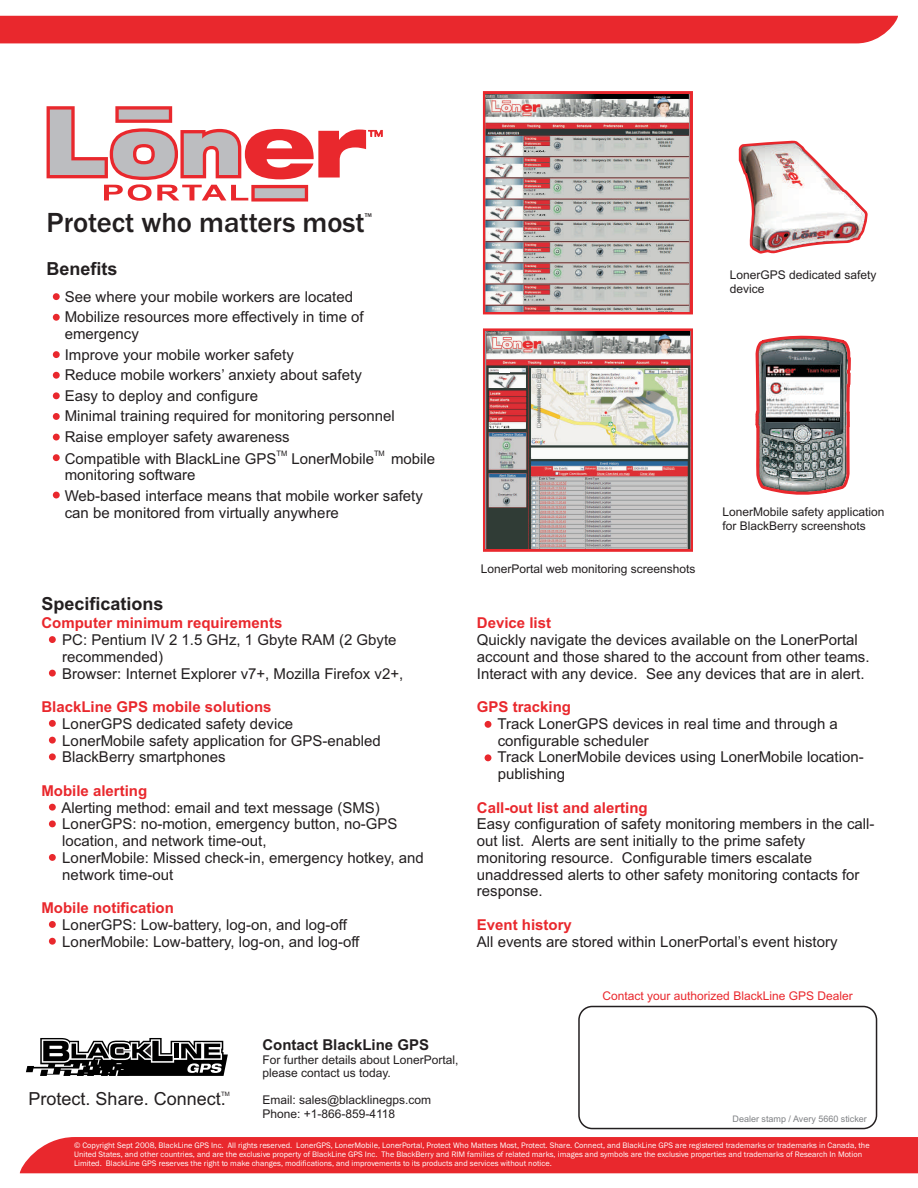
<style>
.page{position:relative;width:918px;height:1188px;background:#fff}
.page>*{position:absolute;margin:0;border:0;box-sizing:border-box;transform-origin:0 0}
.t1{font:500 28.65px "Franklin Gothic";color:#231f20}
.t2{font:700 18px "Arial";color:#231f20}
.t3{font:18px "Arial";color:#231f20}
.t4{font:15px/16.8px "Arial";color:#231f20}
.t5{font:700 15px "Arial";color:#e9282d}
.t6{font:700 15px "Arial";color:#231f20}
.t7{font:12px/13.4px "Arial";color:#231f20}
.t8{font:12px "Arial";color:#e9282d}
.t9{font:9px "Arial";color:#808285}
.t10{font:8.25px/9.3px "Franklin Gothic";color:#fff}
.t11{font:7.5px "Arial";color:#231f20}
.t12{font:6px "Arial";color:#231f20}
.t13{font:500 5.55px "Franklin Gothic";color:#231f20}
</style>
<div class="page">
<div style="left:20px;top:1137px;width:898px;height:36px;background:#e9282d"></div>
<div style="left:0;top:16px;width:898px;height:27px;background:#e9282d"></div>
<svg style="left:47px;top:106px;width:336px;height:96px"></svg>
<div style="left:483px;top:328px;width:210px;height:224px;border:6px solid #e9282d"></div>
<img style="left:486px;top:331px;width:204px;height:218px">
<svg style="left:755px;top:335px;width:96px;height:160px"></svg>
<img style="left:758px;top:338px;width:90px;height:154px">
<img style="left:765px;top:365px;width:76px;height:58px">
<img style="left:766px;top:366px;width:73px;height:56px">
<svg style="left:738px;top:140px;width:130px;height:114px"></svg>
<img style="left:741px;top:143px;width:124px;height:108px">
<div style="left:485px;top:721px;width:6px;height:7px;background:#e9282d;border-radius:50%"></div>
<div style="left:485px;top:754px;width:6px;height:7px;background:#e9282d;border-radius:50%"></div>
<div style="left:49px;top:720px;width:7px;height:7px;background:#e9282d;border-radius:50%"></div>
<div style="left:49px;top:737px;width:7px;height:7px;background:#e9282d;border-radius:50%"></div>
<div style="left:49px;top:753px;width:7px;height:7px;background:#e9282d;border-radius:50%"></div>
<div style="left:49px;top:804px;width:7px;height:7px;background:#e9282d;border-radius:50%"></div>
<div style="left:49px;top:820px;width:7px;height:7px;background:#e9282d;border-radius:50%"></div>
<div style="left:49px;top:636px;width:7px;height:7px;background:#e9282d;border-radius:50%"></div>
<div style="left:49px;top:670px;width:7px;height:7px;background:#e9282d;border-radius:50%"></div>
<div style="left:49px;top:921px;width:7px;height:7px;background:#e9282d;border-radius:50%"></div>
<div style="left:49px;top:938px;width:7px;height:7px;background:#e9282d;border-radius:50%"></div>
<div style="left:49px;top:854px;width:7px;height:7px;background:#e9282d;border-radius:50%"></div>
<div style="left:578px;top:1006px;width:299px;height:123px;border:1px solid #231f20;border-radius:13px"></div>
<div style="left:53px;top:293px;width:7px;height:7px;background:#e9282d;border-radius:50%"></div>
<div style="left:53px;top:314px;width:7px;height:7px;background:#e9282d;border-radius:50%"></div>
<div style="left:53px;top:351px;width:7px;height:7px;background:#e9282d;border-radius:50%"></div>
<div style="left:53px;top:413px;width:7px;height:7px;background:#e9282d;border-radius:50%"></div>
<div style="left:53px;top:434px;width:7px;height:7px;background:#e9282d;border-radius:50%"></div>
<div style="left:53px;top:372px;width:7px;height:7px;background:#e9282d;border-radius:50%"></div>
<div style="left:53px;top:492px;width:7px;height:6px;background:#e9282d;border-radius:50%"></div>
<div style="left:53px;top:454px;width:7px;height:7px;background:#e9282d;border-radius:50%"></div>
<div style="left:53px;top:392px;width:7px;height:7px;background:#e9282d;border-radius:50%"></div>
<svg style="left:26px;top:1038px;width:202px;height:38px"></svg>
<svg style="left:482px;top:91px;width:211px;height:224px;background:#e35155"></svg>
<img style="left:486px;top:94px;width:204px;height:217px">
<img style="left:524px;top:151px;width:22px;height:2px">
<img style="left:524px;top:172px;width:22px;height:3px">
<img style="left:524px;top:193px;width:22px;height:3px">
<img style="left:525px;top:214px;width:21px;height:3px">
<img style="left:524px;top:235px;width:22px;height:3px">
<img style="left:524px;top:256px;width:22px;height:3px">
<img style="left:525px;top:278px;width:21px;height:2px">
<img style="left:524px;top:299px;width:22px;height:2px">
<svg style="left:499px;top:369px;width:11px;height:3px"></svg>
<hr style="left:489px;top:426px;width:19px;height:3px;background:#fff">
<img style="left:489px;top:426px;width:22px;height:2px">
<h1 class="t1" style="left:47px;top:212px;width:320px">Protect who matters most</h1>
<p class="t13" style="left:365px;top:213px;width:9px">TM</p>
<p class="t2" style="left:47px;top:262px;width:73px">Benefits</p>
<p class="t4" style="left:65px;top:287px;width:301px;line-height:20.5px">See where your mobile workers are located<br>Mobilize resources more effectively in time of</p>
<p class="t4" style="left:65px;top:325px;width:332px;line-height:20.5px">emergency<br>Improve your mobile worker safety<br>Reduce mobile workers’ anxiety about safety Easy to deploy and configure<br>Minimal training required for monitoring personnel Raise employer safety awareness</p>
<p class="t11" style="left:277px;top:451px;width:12px">TM</p>
<p class="t11" style="left:374px;top:451px;width:12px">TM</p>
<p class="t4" style="left:65px;top:451px;width:372px">Compatible with BlackLine GPS LonerMobile mobile monitoring software</p>
<p class="t4" style="left:65px;top:489px;width:360px">Web-based interface means that mobile worker safety can be monitored from virtually anywhere</p>
<p class="t2" style="left:41px;top:596px;width:124px">Specifications</p>
<p class="t5" style="left:41px;top:617px;width:242px">Computer minimum requirements</p>
<p class="t4" style="left:62px;top:633px;width:342px">PC: Pentium IV 2 1.5 GHz, 1 Gbyte RAM (2 Gbyte recommended)<br>Browser: Internet Explorer v7+, Mozilla Firefox v2+,</p>
<p class="t4" style="left:62px;top:716px;width:320px">LonerGPS dedicated safety device<br>LonerMobile safety application for GPS-enabled<br>BlackBerry smartphones</p>
<p class="t4" style="left:61px;top:800px;width:364px">Alerting method: email and text message (SMS)<br>LonerGPS: no-motion, emergency button, no-GPS location, and network time-out,<br>LonerMobile: Missed check-in, emergency hotkey, and network time-out</p>
<p class="t4" style="left:62px;top:918px;width:299px">LonerGPS: Low-battery, log-on, and log-off<br>LonerMobile: Low-battery, log-on, and log-off</p>
<p class="t5" style="left:41px;top:701px;width:232px">BlackLine GPS mobile solutions</p>
<p class="t5" style="left:41px;top:785px;width:107px">Mobile alerting</p>
<p class="t5" style="left:41px;top:902px;width:134px">Mobile notification</p>
<p class="t3" style="left:29px;top:1092px;width:199px">Protect. Share. Connect.</p>
<p class="t12" style="left:221px;top:1092px;width:10px">TM</p>
<p class="t6" style="left:262px;top:1039px;width:168px">Contact BlackLine GPS</p>
<p class="t7" style="left:262px;top:1054px;width:198px">For further details about LonerPortal, please contact us today.</p>
<p class="t7" style="left:262px;top:1094px;width:170px">Email: sales@blacklinegps.com<br>Phone: +1-866-859-4118</p>
<p class="t7" style="left:730px;top:269px;width:148px">LonerGPS dedicated safety device</p>
<p class="t7" style="left:481px;top:564px;width:216px">LonerPortal web monitoring screenshots</p>
<p class="t5" style="left:477px;top:617px;width:76px">Device list</p>
<p class="t7" style="left:723px;top:506px;width:164px">LonerMobile safety application for BlackBerry screenshots</p>
<p class="t4" style="left:477px;top:633px;width:394px">Quickly navigate the devices available on the LonerPortal account and those shared to the account from other teams.<br>Interact with any device. See any devices that are in alert.</p>
<p class="t4" style="left:497px;top:716px;width:368px">Track LonerGPS devices in real time and through a configurable scheduler<br>Track LonerMobile devices using LonerMobile location&shy;publishing</p>
<p class="t4" style="left:477px;top:817px;width:399px">Easy configuration of safety monitoring members in the call&shy;out list. Alerts are sent initially to the prime safety monitoring resource. Configurable timers escalate unaddressed alerts to other safety monitoring contacts for response.</p>
<p class="t4" style="left:477px;top:934px;width:362px">All events are stored within LonerPortal’s event history</p>
<p class="t5" style="left:477px;top:701px;width:96px">GPS tracking</p>
<p class="t5" style="left:477px;top:802px;width:172px">Call-out list and alerting</p>
<p class="t5" style="left:477px;top:919px;width:97px">Event history</p>
<p class="t8" style="left:603px;top:991px;width:252px">Contact your authorized BlackLine GPS Dealer</p>
<p class="t9" style="left:733px;top:1115px;width:136px">Dealer stamp / Avery 5660 sticker</p>
<p class="t10" style="left:74px;top:1141px;width:797px">© Copyright Sept 2008, BlackLine GPS Inc. All rights reserved. LonerGPS, LonerMobile, LonerPortal, Protect Who Matters Most, Protect. Share. Connect, and BlackLine GPS are registered trademarks or trademarks in Canada, the<br>United States, and other countries, and are the exclusive property of BlackLine GPS Inc. The BlackBerry and RIM families of related marks, images and symbols are the exclusive properties and trademarks of Research In Motion<br>Limited. BlackLine GPS reserves the right to make changes, modifications, and improvements to its products and services without notice.</p>
</div>
